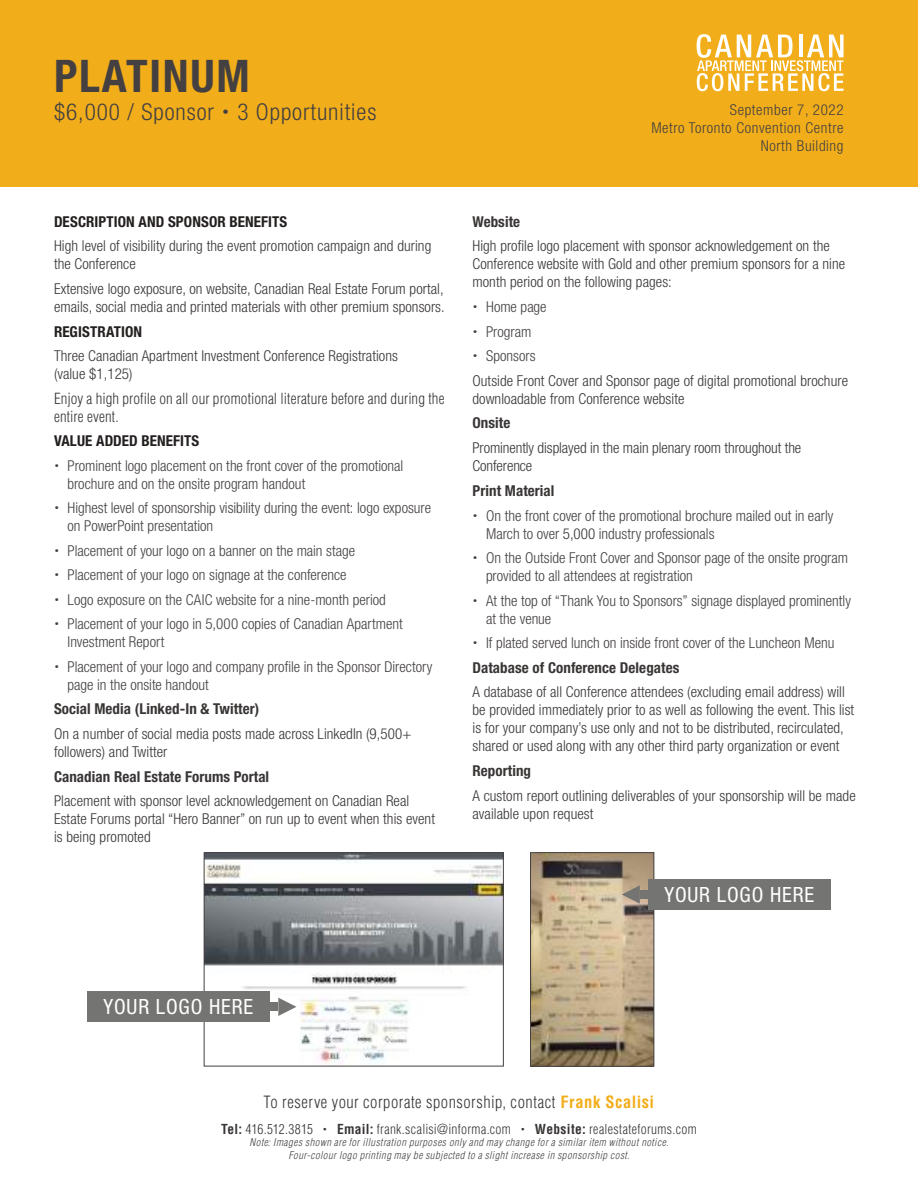
<style>
.page{position:relative;width:918px;height:1188px;background:#fff}
.page>*{position:absolute;margin:0;border:0;box-sizing:border-box;transform-origin:0 0}
.t1{font:700 condensed 45px "Helvetica Neue LT Std";letter-spacing:.04em;color:#444041}
.t2{font:300 condensed 23.25px "Helvetica Neue LT Std";letter-spacing:.04em;color:#444041}
.t3{font:condensed 21px "Helvetica Neue LT Std";letter-spacing:.04em;color:#fff}
.t4{font:300 condensed 16.5px "Helvetica LT Std";letter-spacing:.03em;color:#393535}
.t5{font:300 condensed 15px/18px "Helvetica Neue LT Std";letter-spacing:.005em;color:#393535}
.t6{font:300 condensed 15px/24.5px "Helvetica Neue LT Std";color:#444041}
.t7{font:700 condensed 15px "Helvetica Neue LT Std";letter-spacing:.005em;color:#393535}
.t8{font:300 condensed 15px/18px "Helvetica LT Std";letter-spacing:.01em;color:#393535}
.t9{font:700 condensed 15px "Helvetica Neue LT Std";letter-spacing:.01em;color:#241f1f}
.t10{font:300 condensed 15px/18px "Helvetica Neue LT Std";letter-spacing:.04em;color:#444041;text-align:right}
.t11{font:300 condensed 13.5px "Helvetica LT Std";letter-spacing:.025em;color:#393535}
.t12{font:300 condensed 13.5px "Helvetica LT Std";letter-spacing:-.005em;color:#393535}
.t13{font:italic 300 condensed 10.5px/12.6px "Helvetica LT Std";letter-spacing:.045em;color:#444041;text-align:center}
.s1{color:#393535}
.s2{font-weight:700;color:#f2ae1a}
.s3{font-weight:700}
</style>
<div class="page">
<div style="left:0;top:0;width:918px;height:186px;background:#f2ae1a"></div>
<svg style="left:697px;top:34px;width:147px;height:57px"></svg>
<img style="left:206px;top:855px;width:296px;height:209px">
<div style="left:204px;top:853px;width:300px;height:213px;border:1px solid #444041"></div>
<svg style="left:278px;top:998px;width:18px;height:18px"></svg>
<div style="left:253px;top:1003px;width:25px;height:8px;background:#747573"></div>
<div style="left:87px;top:991px;width:183px;height:31px;background:#747573"></div>
<img style="left:532px;top:854px;width:120px;height:210px">
<div style="left:530px;top:852px;width:124px;height:214px;border:1px solid #444041"></div>
<svg style="left:622px;top:885px;width:18px;height:19px"></svg>
<div style="left:640px;top:890px;width:26px;height:9px;background:#747573"></div>
<div style="left:648px;top:879px;width:183px;height:31px;background:#747573"></div>
<h1 class="t1" style="left:54px;top:49px;width:197px">PLATINUM</h1>
<h2 class="t2" style="left:54px;top:98px;width:324px">$6,000 / Sponsor 3 Opportunities</h2>
<p class="t9" style="left:54px;top:212px;width:235px">DESCRIPTION AND SPONSOR BENEFITS</p>
<p class="t5" style="left:54px;top:237px;width:379px">High level of visibility during the event promotion campaign and during the Conference</p>
<p class="t5" style="left:54px;top:280px;width:392px">Extensive logo exposure, on website, Canadian Real Estate Forum portal, emails, social media and printed materials with other premium sponsors.</p>
<p class="t9" style="left:54px;top:322px;width:90px">REGISTRATION</p>
<p class="t5" style="left:54px;top:347px;width:346px">Three Canadian Apartment Investment Conference Registrations (value $1,125)</p>
<p class="t8" style="left:54px;top:389px;width:392px">Enjoy a high profile on all our promotional literature before and during the entire event.</p>
<p class="t9" style="left:54px;top:432px;width:147px">VALUE ADDED BENEFITS</p>
<p class="t6" style="left:68px;top:456px;width:337px;line-height:18px">Prominent logo placement on the front cover of the promotional brochure and on the onsite program handout</p>
<p class="t6" style="left:68px;top:499px;width:365px;line-height:18px">Highest level of sponsorship visibility during the event: logo exposure on PowerPoint presentation</p>
<p class="t6" style="left:68px;top:538px;width:337px">Placement of your logo on a banner on the main stage Placement of your logo on signage at the conference<br>Logo exposure on the CAIC website for a nine-month period Placement of your logo in 5,000 copies of Canadian Apartment</p>
<p class="t6" style="left:68px;top:630px;width:366px">Investment Report<br>Placement of your logo and company profile in the Sponsor Directory</p>
<p class="t6" style="left:68px;top:672px;width:143px">page in the onsite handout</p>
<p class="t7" style="left:54px;top:700px;width:207px">Social Media (Linked-In &amp; Twitter)</p>
<p class="t5" style="left:54px;top:725px;width:359px">On a number of social media posts made across LinkedIn (9,500+ followers) and Twitter</p>
<p class="t7" style="left:54px;top:767px;width:217px">Canadian Real Estate Forums Portal</p>
<p class="t5" style="left:54px;top:792px;width:383px">Placement with sponsor level acknowledgement on Canadian Real<br>Estate Forums portal “Hero Banner” on run up to event when this event is being promoted</p>
<p class="t10" style="left:651px;top:101px;width:194px">September 7, 2022<br>Metro Toronto Convention Centre<br>North Building</p>
<p class="t7" style="left:472px;top:212px;width:49px">Website</p>
<p class="t5" style="left:472px;top:237px;width:374px">High profile logo placement with sponsor acknowledgement on the<br>Conference website with Gold and other premium sponsors for a nine month period on the following pages:</p>
<p class="t6" style="left:486px;top:295px;width:62px">Home page<br>Program<br>Sponsors</p>
<p class="t5" style="left:472px;top:371px;width:377px">Outside Front Cover and Sponsor page of digital promotional brochure downloadable from Conference website</p>
<p class="t7" style="left:472px;top:414px;width:39px">Onsite</p>
<p class="t5" style="left:472px;top:439px;width:330px">Prominently displayed in the main plenary room throughout the<br>Conference</p>
<p class="t7" style="left:472px;top:481px;width:84px">Print Material</p>
<p class="t6" style="left:486px;top:506px;width:349px;line-height:18px">On the front cover of the promotional brochure mailed out in early<br>March to over <span class="s1">5,000</span> industry professionals</p>
<p class="t6" style="left:486px;top:549px;width:364px;line-height:18px">On the Outside Front Cover and Sponsor page of the onsite program provided to all attendees at registration</p>
<p class="t6" style="left:486px;top:591px;width:366px;line-height:18px">At the top of “Thank You to Sponsors” signage displayed prominently at the venue</p>
<p class="t6" style="left:486px;top:630px;width:350px">If plated served lunch on inside front cover of the Luncheon Menu</p>
<p class="t7" style="left:472px;top:658px;width:208px">Database of Conference Delegates</p>
<p class="t5" style="left:472px;top:683px;width:383px">A database of all Conference attendees (excluding email address) will be provided immediately prior to as well as following the event. This list is for your company’s use only and not to be distributed, recirculated, shared or used along with any other third party organization or event</p>
<p class="t7" style="left:472px;top:762px;width:60px">Reporting</p>
<p class="t5" style="left:472px;top:786px;width:385px">A custom report outlining deliverables of your sponsorship will be made available upon request</p>
<h3 class="t3" style="left:665px;top:882px;width:151px">YOUR LOGO HERE</h3>
<h3 class="t3" style="left:104px;top:995px;width:151px">YOUR LOGO HERE</h3>
<p class="t4" style="left:264px;top:1092px;width:392px">To reserve your corporate sponsorship, contact <span class="s2">Frank Scalisi</span></p>
<p class="t12" style="left:221px;top:1120px;width:93px"><span class="s3">Tel:</span> 416.512.3815</p>
<p class="t11" style="left:337px;top:1120px;width:175px"><span class="s3">Email:</span> frank.scalisi@informa.com</p>
<p class="t11" style="left:535px;top:1120px;width:163px"><span class="s3">Website:</span> realestateforums.com</p>
<p class="t13" style="left:250px;top:1136px;width:420px">Note: Images shown are for illustration purposes only and may change for a similar item without notice.<br>Four-colour logo printing may be subjected to a slight increase in sponsorship cost.</p>
</div>
